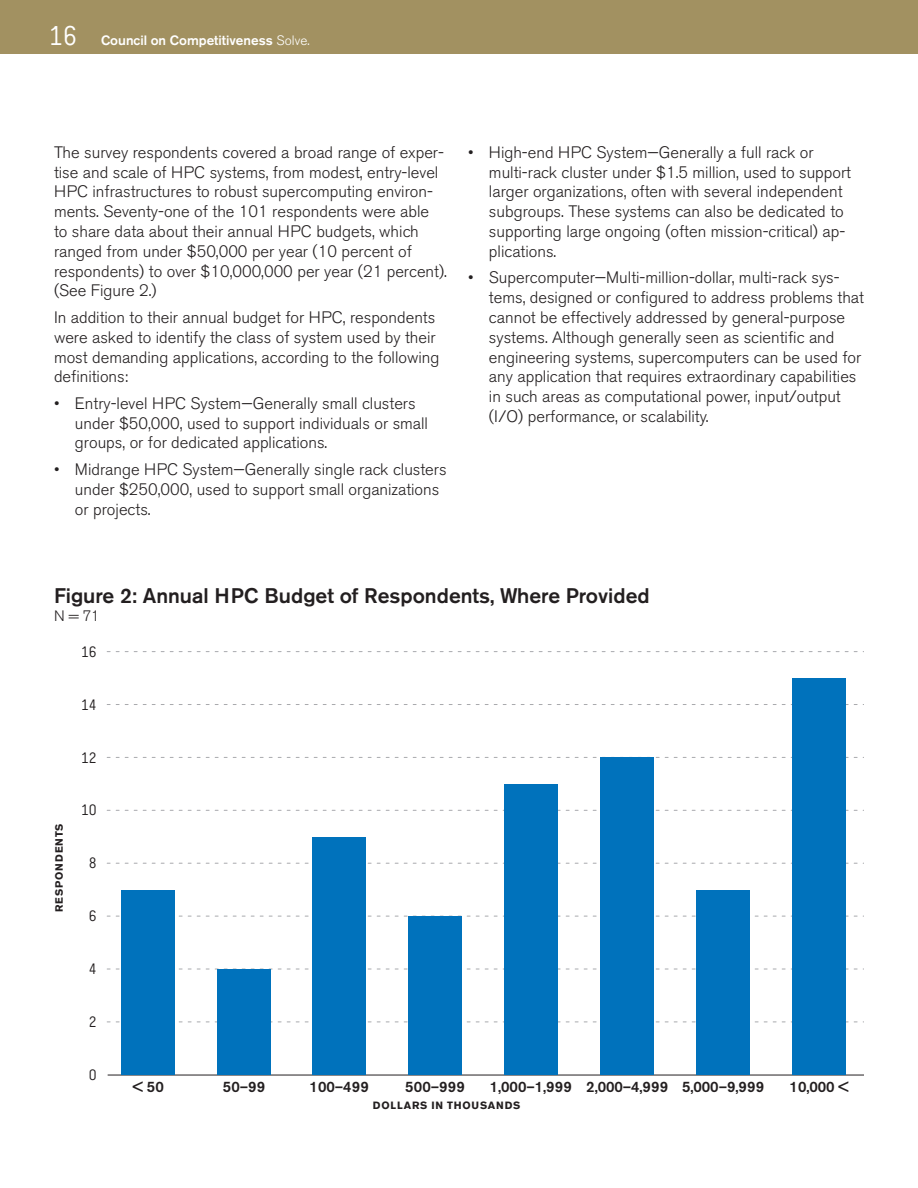
<style>
.page{position:relative;width:918px;height:1188px;background:#fff}
.page>*{position:absolute;margin:0;border:0;box-sizing:border-box;transform-origin:0 0}
.t1{font:500 21px "Akzidenz Grotesk BE";color:#231f20}
.t2{font:300 16.5px/19.8px "Akzidenz Grotesk BE";color:#231f20}
.t3{font:500 15px "Akzidenz Grotesk BE";letter-spacing:.015em;color:#231f20}
.t4{font:15px "Numbers Claimcheck";color:#231f20}
.t5{font:300 15px "Akzidenz Grotesk BE";color:#231f20}
.t6{font:500 13.5px "Akzidenz Grotesk BE";color:#fff}
.t7{font:700 10.5px "Akzidenz Grotesk BE";letter-spacing:.08em;color:#231f20}
.s1{font-family:"Numbers Claimcheck";font-weight:400;font-size:27px}
.s2{font-weight:300}
</style>
<div class="page">
<div style="left:0;top:0;width:918px;height:54px;background:#a29161"></div>
<svg style="left:107px;top:1022px;width:757px;height:1px"></svg>
<svg style="left:107px;top:969px;width:757px;height:1px"></svg>
<svg style="left:107px;top:916px;width:757px;height:1px"></svg>
<svg style="left:107px;top:863px;width:757px;height:1px"></svg>
<svg style="left:107px;top:810px;width:757px;height:1px"></svg>
<svg style="left:107px;top:757px;width:757px;height:1px"></svg>
<svg style="left:107px;top:704px;width:757px;height:1px"></svg>
<svg style="left:107px;top:651px;width:757px;height:1px"></svg>
<hr style="left:108px;top:1075px;width:756px;height:1px;background:#231f20">
<div style="left:122px;top:890px;width:54px;height:185px;background:#0072bc"></div>
<div style="left:217px;top:969px;width:54px;height:106px;background:#0072bc"></div>
<div style="left:312px;top:837px;width:54px;height:238px;background:#0072bc"></div>
<div style="left:408px;top:916px;width:54px;height:159px;background:#0072bc"></div>
<div style="left:504px;top:784px;width:54px;height:291px;background:#0072bc"></div>
<div style="left:600px;top:757px;width:54px;height:318px;background:#0072bc"></div>
<div style="left:696px;top:890px;width:54px;height:185px;background:#0072bc"></div>
<div style="left:792px;top:679px;width:54px;height:396px;background:#0072bc"></div>
<p class="t6" style="left:49px;top:32px;width:262px"><span class="s1">16</span> Council on Competitiveness <span class="s2">Solve.</span></p>
<p class="t2" style="left:54px;top:143px;width:394px">The survey respondents covered a broad range of exper&shy;tise and scale of HPC systems, from modest, entry-level HPC infrastructures to robust supercomputing environ&shy;ments. Seventy-one of the 101 respondents were able<br>to share data about their annual HPC budgets, which ranged from under $50,000 per year (10 percent of respondents) to over $10,000,000 per year (21 percent). (See Figure 2.)</p>
<p class="t2" style="left:54px;top:308px;width:387px">In addition to their annual budget for HPC, respondents were asked to identify the class of system used by their most demanding applications, according to the following definitions:</p>
<p class="t2" style="left:75px;top:394px;width:355px;text-indent:-21px">• Entry-level HPC System—Generally small clusters under $50,000, used to support individuals or small groups, or for dedicated applications.</p>
<p class="t2" style="left:75px;top:460px;width:373px;text-indent:-21px">• Midrange HPC System—Generally single rack clusters under $250,000, used to support small organizations or projects.</p>
<p class="t2" style="left:489px;top:143px;width:364px;text-indent:-21px">• High-end HPC System—Generally a full rack or multi-rack cluster under $1.5 million, used to support larger organizations, often with several independent subgroups. These systems can also be dedicated to supporting large ongoing (often mission-critical) ap&shy;plications.</p>
<p class="t2" style="left:489px;top:268px;width:377px;text-indent:-21px">• Supercomputer—Multi-million-dollar, multi-rack sys&shy;tems, designed or configured to address problems that cannot be effectively addressed by general-purpose systems. Although generally seen as scientific and engineering systems, supercomputers can be used for any application that requires extraordinary capabilities in such areas as computational power, input/output (I/O) performance, or scalability.</p>
<p class="t1" style="left:54px;top:583px;width:597px">Figure 2: Annual HPC Budget of Respondents, Where Provided</p>
<p class="t5" style="left:54px;top:607px;width:47px">N = 71</p>
<p class="t4" style="left:81px;top:644px;width:17px">16</p>
<p class="t4" style="left:81px;top:697px;width:17px">14</p>
<p class="t4" style="left:81px;top:750px;width:17px">12</p>
<p class="t7" style="left:53px;top:912px;width:90px;rotate:-90deg">RESPONDENTS</p>
<p class="t4" style="left:81px;top:803px;width:17px">10</p>
<p class="t4" style="left:89px;top:856px;width:9px">8</p>
<p class="t4" style="left:89px;top:908px;width:9px">6</p>
<p class="t4" style="left:89px;top:961px;width:9px">4</p>
<p class="t4" style="left:89px;top:1014px;width:9px">2</p>
<p class="t4" style="left:89px;top:1067px;width:9px">0</p>
<p class="t3" style="left:133px;top:1077px;width:33px">&lt; 50</p>
<p class="t3" style="left:223px;top:1077px;width:44px">50–99</p>
<p class="t3" style="left:309px;top:1077px;width:61px">100–499</p>
<p class="t3" style="left:405px;top:1077px;width:61px">500–999</p>
<p class="t3" style="left:490px;top:1077px;width:276px">1,000–1,999 2,000–4,999 5,000–9,999</p>
<p class="t3" style="left:789px;top:1077px;width:61px">10,000 &lt;</p>
<p class="t7" style="left:373px;top:1099px;width:149px">DOLLARS IN THOUSANDS</p>
</div>
